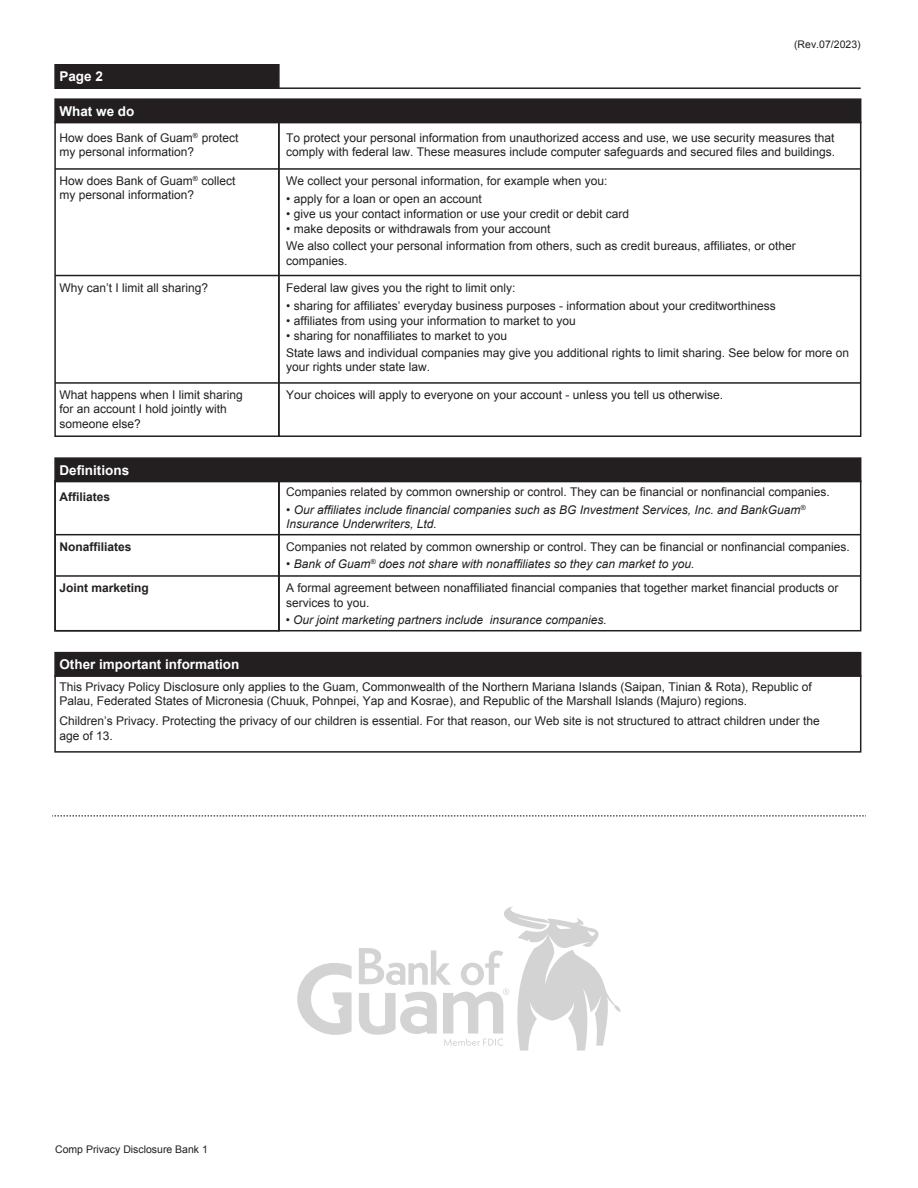
<style>
.page{position:relative;width:918px;height:1188px;background:#fff}
.page>*{position:absolute;margin:0;border:0;box-sizing:border-box;transform-origin:0 0}
.t1{font:700 13.5px "Arial";color:#fff}
.t2{font:12px/14.4px "Arial";color:#231f20}
.t3{font:italic 12px/14.4px "Arial";color:#231f20}
.t4{font:italic 12px "Arial";color:#231f20}
.t5{font:700 12px "Arial";color:#231f20}
.t6{font:10.5px "Arial";color:#231f20}
.s1{font-style:inherit}
</style>
<div class="page">
<div style="left:54px;top:64px;width:226px;height:25px;background:#231f20"></div>
<hr style="left:55px;top:87px;width:806px;height:2px;background:#231f20">
<hr style="left:55px;top:168px;width:806px;height:2px;background:#231f20">
<hr style="left:55px;top:275px;width:806px;height:1px;background:#231f20">
<hr style="left:55px;top:382px;width:806px;height:2px;background:#231f20">
<div style="left:54px;top:98px;width:807px;height:25px;background:#231f20;border:2px solid #231f20"></div>
<div style="left:54px;top:122px;width:226px;height:315px;border:2px solid #231f20"></div>
<div style="left:278px;top:122px;width:583px;height:315px;border:2px solid #231f20"></div>
<div style="left:54px;top:652px;width:807px;height:25px;background:#231f20"></div>
<div style="left:54px;top:675px;width:807px;height:78px;border:2px solid #231f20"></div>
<hr style="left:55px;top:534px;width:806px;height:1px;background:#231f20">
<hr style="left:55px;top:575px;width:806px;height:2px;background:#231f20">
<div style="left:54px;top:457px;width:807px;height:25px;background:#231f20;border:2px solid #231f20"></div>
<div style="left:54px;top:480px;width:226px;height:151px;border:2px solid #231f20"></div>
<div style="left:278px;top:480px;width:583px;height:151px;border:2px solid #231f20"></div>
<svg style="left:297px;top:907px;width:324px;height:144px"></svg>
<svg style="left:444px;top:1038px;width:59px;height:8px"></svg>
<svg style="left:52px;top:816px;width:814px;height:1px"></svg>
<p class="t1" style="left:59px;top:68px;width:45px">Page 2</p>
<p class="t1" style="left:59px;top:102px;width:77px">What we do</p>
<p class="t6" style="left:794px;top:37px;width:68px">(Rev.0<span class="s1">7</span>/202<span class="s1">3</span>)</p>
<p class="t2" style="left:59px;top:130px;width:181px">How does Bank of Guam<sup>®</sup> protect my personal information?</p>
<p class="t2" style="left:286px;top:130px;width:550px">To protect your personal information from unauthorized access and use, we use security measures that comply with federal law. These measures include computer safeguards and secured files and buildings.</p>
<p class="t2" style="left:59px;top:174px;width:177px">How does Bank of Guam<sup>®</sup> collect my personal information?</p>
<p class="t2" style="left:286px;top:174px;width:323px">We collect your personal information, for example when you:</p>
<p class="t2" style="left:286px;top:192px;width:197px">• apply for a loan or open an account</p>
<p class="t2" style="left:286px;top:207px;width:345px">• give us your contact information or use your credit or debit card</p>
<p class="t2" style="left:286px;top:220px;width:511px;line-height:17.4px">• make deposits or withdrawals from your account<br>We also collect your personal information from others, such as credit bureaus, affiliates, or other</p>
<p class="t2" style="left:286px;top:253px;width:63px">companies.</p>
<p class="t2" style="left:59px;top:280px;width:150px">Why can’t I limit all sharing?</p>
<p class="t2" style="left:286px;top:280px;width:231px">Federal law gives you the right to limit only:</p>
<p class="t2" style="left:286px;top:298px;width:491px">• sharing for affiliates’ everyday business purposes - information about your creditworthiness</p>
<p class="t2" style="left:286px;top:313px;width:291px">• affiliates from using your information to market to you</p>
<p class="t2" style="left:286px;top:327px;width:564px;line-height:17.4px">• sharing for nonaffiliates to market to you<br>State laws and individual companies may give you additional rights to limit sharing. See below for more on</p>
<p class="t2" style="left:286px;top:360px;width:146px">your rights under state law.</p>
<p class="t2" style="left:59px;top:388px;width:185px">What happens when I limit sharing for an account I hold jointly with someone else?</p>
<p class="t2" style="left:286px;top:388px;width:438px">Your choices will apply to everyone on your account - unless you tell us otherwise.</p>
<p class="t1" style="left:59px;top:461px;width:71px">Definitions</p>
<p class="t5" style="left:59px;top:489px;width:52px">Affiliates</p>
<p class="t2" style="left:286px;top:485px;width:545px">Companies related by common ownership or control. They can be financial or nonfinancial companies.</p>
<p class="t3" style="left:286px;top:502px;width:521px">• Our affiliates include financial companies such as BG Investment Services, Inc. and BankGuam<sup>®<br></sup>Insurance Underwriters, Ltd.</p>
<p class="t5" style="left:59px;top:539px;width:74px">Nonaffiliates</p>
<p class="t2" style="left:286px;top:540px;width:565px">Companies not related by common ownership or control. They can be financial or nonfinancial companies.</p>
<p class="t3" style="left:286px;top:557px;width:410px">• Bank of Guam<sup>®</sup> does not share with nonaffiliates so they can market to you.</p>
<p class="t5" style="left:59px;top:580px;width:91px">Joint marketing</p>
<p class="t2" style="left:286px;top:581px;width:554px">A formal agreement between nonaffiliated financial companies that together market financial products or services to you.</p>
<p class="t4" style="left:286px;top:612px;width:322px"><span class="s1">•</span> Our joint marketing partners include insurance companies.</p>
<p class="t1" style="left:59px;top:655px;width:182px">Other important information</p>
<p class="t2" style="left:59px;top:679px;width:754px">This Privacy Policy Disclosure only applies to the Guam, Commonwealth of the Northern Mariana Islands (Saipan, Tinian &amp; Rota), Republic of<br>Palau, Federated States of Micronesia (Chuuk, Pohnpei, Yap and Kosrae), and Republic of the Marshall Islands (Majuro) regions.</p>
<p class="t2" style="left:59px;top:714px;width:762px">Children’s Privacy. Protecting the privacy of our children is essential. For that reason, our Web site is not structured to attract children under the age of 13.</p>
<p class="t6" style="left:55px;top:1143px;width:154px">Comp Privacy Disclosure Bank 1</p>
</div>
